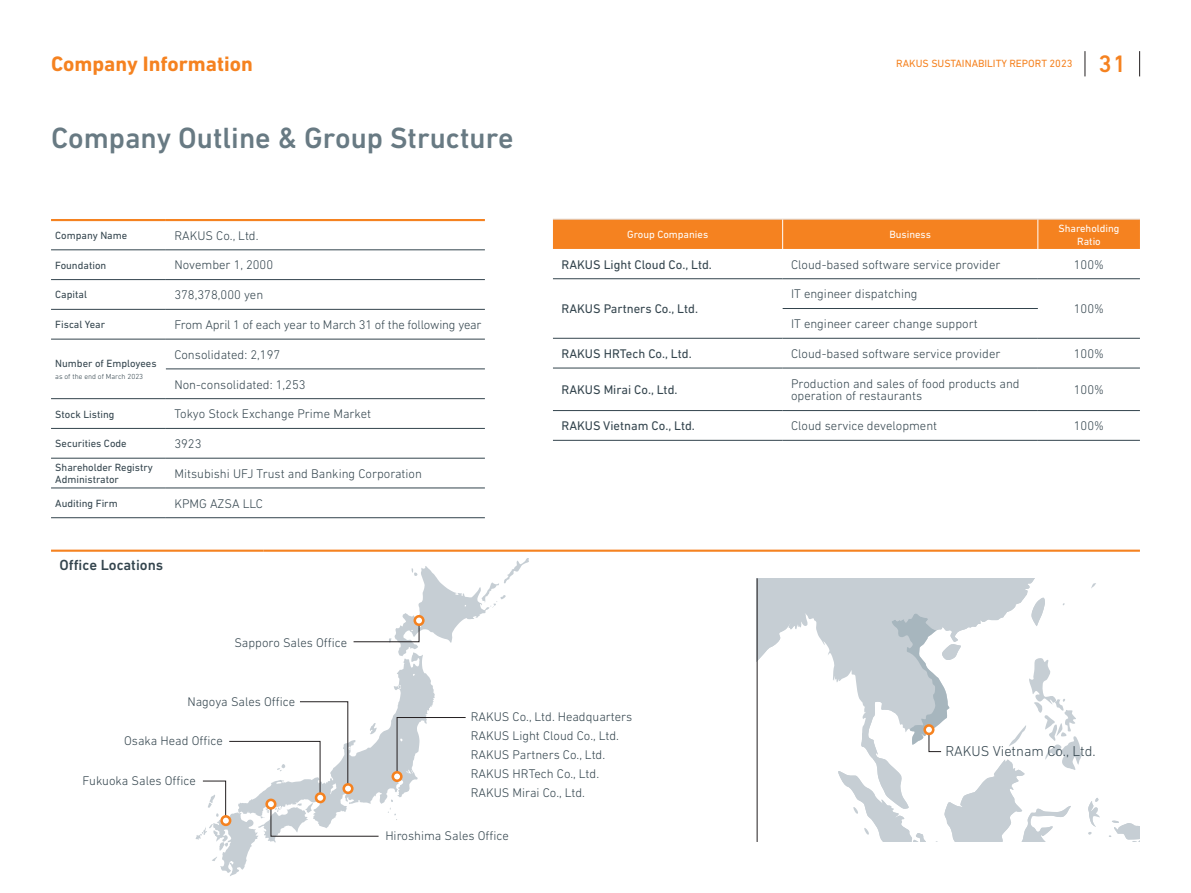
<style>
.page{position:relative;width:1191px;height:893px;background:#fff}
.page>*{position:absolute;margin:0;border:0;box-sizing:border-box;transform-origin:0 0}
.t1{font:500 29.7px "DIN Next LT Pro";color:#687a83}
.t2{font:500 24.3px "DIN Next LT Pro";color:#f58220}
.t3{font:700 21.3px "DIN Next LT Pro";color:#f58220}
.t4{font:500 14.85px "DIN Next LT Pro";color:#33444d}
.t5{font:300 14.55px "DIN Next LT Pro";color:#33444d}
.t6{font:300 12.75px/19.2px "DIN Next LT Pro";color:#33444d}
.t7{font:12.75px "DIN Next LT Pro";color:#33444d}
.t8{font:10.65px/12.8px "DIN Next LT Pro";color:#33444d}
.t9{font:10.65px/12.8px "DIN Next LT Pro";color:#fff;text-align:center}
.t10{font:10.65px "DIN Next LT Pro";color:#f58220}
.t11{font:300 7.5px "DIN Next LT Pro";color:#33444d}
</style>
<div class="page">
<hr style="left:51px;top:550px;width:213px;height:2px;background:#f58220">
<hr style="left:264px;top:550px;width:876px;height:2px;background:#f58220">
<svg style="left:757px;top:578px;width:382px;height:264px"></svg>
<div style="left:924px;top:725px;width:9px;height:9px;background:#fff;border-radius:50%"></div>
<div style="left:923px;top:724px;width:11px;height:11px;border:3px solid #f58220;border-radius:50%"></div>
<svg style="left:195px;top:558px;width:334px;height:318px"></svg>
<div style="left:267px;top:800px;width:8px;height:8px;background:#fff;border-radius:50%"></div>
<div style="left:265px;top:799px;width:11px;height:11px;border:3px solid #f58220;border-radius:50%"></div>
<div style="left:222px;top:816px;width:8px;height:9px;background:#fff;border-radius:50%"></div>
<div style="left:220px;top:815px;width:11px;height:11px;border:3px solid #f58220;border-radius:50%"></div>
<svg style="left:166px;top:221px;width:319px;height:267px"></svg>
<hr style="left:166px;top:250px;width:319px;height:1px;background:#33444d">
<hr style="left:166px;top:279px;width:319px;height:1px;background:#33444d">
<hr style="left:166px;top:309px;width:319px;height:1px;background:#33444d">
<hr style="left:166px;top:339px;width:319px;height:1px;background:#33444d">
<hr style="left:166px;top:369px;width:319px;height:1px;background:#33444d">
<hr style="left:166px;top:398px;width:319px;height:1px;background:#33444d">
<hr style="left:166px;top:428px;width:319px;height:1px;background:#33444d">
<hr style="left:166px;top:458px;width:319px;height:1px;background:#33444d">
<hr style="left:166px;top:488px;width:319px;height:1px;background:#33444d">
<hr style="left:166px;top:517px;width:319px;height:1px;background:#33444d">
<hr style="left:51px;top:250px;width:115px;height:1px;background:#33444d">
<hr style="left:51px;top:279px;width:115px;height:1px;background:#33444d">
<hr style="left:51px;top:309px;width:115px;height:1px;background:#33444d">
<hr style="left:51px;top:339px;width:115px;height:1px;background:#33444d">
<hr style="left:51px;top:398px;width:115px;height:1px;background:#33444d">
<hr style="left:51px;top:428px;width:115px;height:1px;background:#33444d">
<hr style="left:51px;top:458px;width:115px;height:1px;background:#33444d">
<hr style="left:51px;top:488px;width:115px;height:1px;background:#33444d">
<hr style="left:51px;top:517px;width:115px;height:1px;background:#33444d">
<hr style="left:51px;top:219px;width:115px;height:2px;background:#f58220">
<hr style="left:166px;top:219px;width:319px;height:2px;background:#f58220">
<div style="left:553px;top:220px;width:587px;height:29px;background:#f58220"></div>
<svg style="left:553px;top:279px;width:587px;height:161px"></svg>
<hr style="left:553px;top:219px;width:229px;height:1px;background:#e1d0c3">
<hr style="left:782px;top:219px;width:255px;height:1px;background:#e1d0c3">
<hr style="left:1037px;top:219px;width:103px;height:1px;background:#e1d0c3">
<hr style="left:553px;top:278px;width:229px;height:1px;background:#33444d">
<hr style="left:782px;top:278px;width:255px;height:1px;background:#33444d">
<hr style="left:1037px;top:278px;width:103px;height:1px;background:#33444d">
<hr style="left:782px;top:308px;width:255px;height:1px;background:#33444d">
<hr style="left:553px;top:338px;width:229px;height:1px;background:#33444d">
<hr style="left:782px;top:338px;width:255px;height:1px;background:#33444d">
<hr style="left:1037px;top:338px;width:103px;height:1px;background:#33444d">
<hr style="left:553px;top:368px;width:229px;height:1px;background:#33444d">
<hr style="left:782px;top:368px;width:255px;height:1px;background:#33444d">
<hr style="left:1037px;top:368px;width:103px;height:1px;background:#33444d">
<hr style="left:553px;top:410px;width:229px;height:1px;background:#33444d">
<hr style="left:782px;top:410px;width:255px;height:1px;background:#33444d">
<hr style="left:1037px;top:410px;width:103px;height:1px;background:#33444d">
<hr style="left:553px;top:440px;width:229px;height:1px;background:#33444d">
<hr style="left:782px;top:440px;width:255px;height:1px;background:#33444d">
<hr style="left:1037px;top:440px;width:103px;height:1px;background:#33444d">
<hr style="left:782px;top:219px;width:1px;height:30px;background:#fff">
<hr style="left:1037px;top:219px;width:1px;height:30px;background:#fff">
<svg style="left:1084px;top:51px;width:1px;height:25px"></svg>
<svg style="left:1139px;top:51px;width:1px;height:25px"></svg>
<h3 class="t3" style="left:51px;top:51px;width:203px">Company Information</h3>
<p class="t10" style="left:896px;top:58px;width:178px">RAKUS SUSTAINABILITY REPORT 2023</p>
<h2 class="t2" style="left:1098px;top:50px;width:29px">31</h2>
<h1 class="t1" style="left:51px;top:121px;width:464px">Company Outline &amp; Group Structure</h1>
<p class="t8" style="left:55px;top:229px;width:73px">Company Name</p>
<p class="t6" style="left:174px;top:226px;width:86px">RAKUS Co., Ltd.</p>
<p class="t8" style="left:55px;top:259px;width:52px">Foundation</p>
<p class="t6" style="left:174px;top:255px;width:100px">November 1, 2000</p>
<p class="t8" style="left:55px;top:288px;width:33px">Capital</p>
<p class="t6" style="left:174px;top:285px;width:90px">378,378,000 yen</p>
<p class="t8" style="left:55px;top:318px;width:51px">Fiscal Year</p>
<p class="t6" style="left:174px;top:315px;width:309px">From April 1 of each year to March 31 of the following year</p>
<p class="t8" style="left:55px;top:356px;width:103px">Number of Employees</p>
<p class="t11" style="left:55px;top:372px;width:89px">as of the end of March 2023</p>
<p class="t6" style="left:174px;top:345px;width:107px">Consolidated: 2,197</p>
<p class="t6" style="left:174px;top:374px;width:133px">Non-consolidated: 1,253</p>
<p class="t8" style="left:55px;top:407px;width:61px">Stock Listing</p>
<p class="t6" style="left:174px;top:404px;width:198px">Tokyo Stock Exchange Prime Market</p>
<p class="t8" style="left:55px;top:437px;width:73px">Securities Code</p>
<p class="t6" style="left:174px;top:434px;width:29px">3923</p>
<p class="t8" style="left:55px;top:461px;width:99px">Shareholder Registry<br>Administrator</p>
<p class="t6" style="left:174px;top:464px;width:249px">Mitsubishi UFJ Trust and Banking Corporation</p>
<p class="t8" style="left:55px;top:497px;width:64px">Auditing Firm</p>
<p class="t6" style="left:174px;top:494px;width:90px">KPMG AZSA LLC</p>
<p class="t4" style="left:60px;top:556px;width:105px">Office Locations</p>
<p class="t6" style="left:234px;top:633px;width:114px">Sapporo Sales Office</p>
<p class="t9" style="left:627px;top:228px;width:83px">Group Companies</p>
<p class="t9" style="left:889px;top:228px;width:43px">Business</p>
<p class="t9" style="left:1058px;top:222px;width:63px">Shareholding<br>Ratio</p>
<p class="t7" style="left:561px;top:257px;width:152px">RAKUS Light Cloud Co., Ltd.</p>
<p class="t6" style="left:791px;top:254px;width:211px">Cloud-based software service provider</p>
<p class="t6" style="left:1073px;top:254px;width:32px">100%</p>
<p class="t7" style="left:561px;top:302px;width:138px">RAKUS Partners Co., Ltd.</p>
<p class="t6" style="left:791px;top:284px;width:128px">IT engineer dispatching</p>
<p class="t6" style="left:1073px;top:299px;width:32px">100%</p>
<p class="t6" style="left:791px;top:314px;width:188px">IT engineer career change support</p>
<p class="t7" style="left:561px;top:346px;width:132px">RAKUS HRTech Co., Ltd.</p>
<p class="t6" style="left:791px;top:344px;width:211px">Cloud-based software service provider</p>
<p class="t6" style="left:1073px;top:344px;width:32px">100%</p>
<p class="t7" style="left:561px;top:382px;width:118px">RAKUS Mirai Co., Ltd.</p>
<p class="t6" style="left:791px;top:377px;width:230px;line-height:12.8px">Production and sales of food products and operation of restaurants</p>
<p class="t6" style="left:1073px;top:380px;width:32px">100%</p>
<p class="t7" style="left:561px;top:418px;width:135px">RAKUS Vietnam Co., Ltd.</p>
<p class="t6" style="left:791px;top:416px;width:148px">Cloud service development</p>
<p class="t6" style="left:1073px;top:416px;width:32px">100%</p>
<p class="t6" style="left:187px;top:692px;width:109px">Nagoya Sales Office</p>
<p class="t6" style="left:124px;top:731px;width:100px">Osaka Head Office</p>
<p class="t6" style="left:83px;top:771px;width:115px">Fukuoka Sales Office</p>
<p class="t6" style="left:471px;top:707px;width:163px">RAKUS Co., Ltd. Headquarters<br>RAKUS Light Cloud Co., Ltd.<br>RAKUS Partners Co., Ltd.<br>RAKUS HRTech Co., Ltd.<br>RAKUS Mirai Co., Ltd.</p>
<p class="t6" style="left:385px;top:826px;width:125px">Hiroshima Sales Office</p>
<p class="t5" style="left:945px;top:743px;width:152px">RAKUS Vietnam Co., Ltd.</p>
</div>
